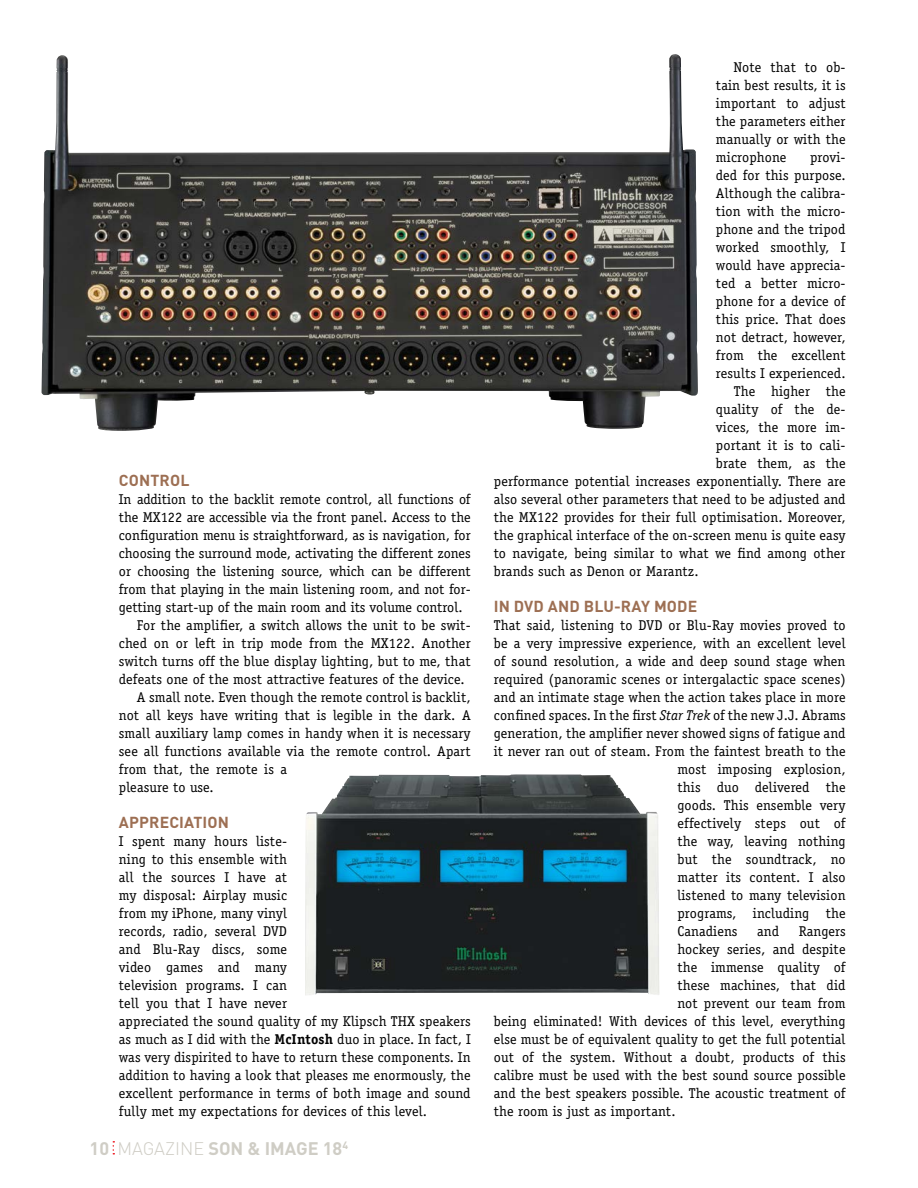
<style>
.page{position:relative;width:918px;height:1188px;background:#fff}
.page>*{position:absolute;margin:0;border:0;box-sizing:border-box;transform-origin:0 0}
.t1{font:700 18px "DIN";color:#cfcdc5}
.t2{font:700 15.75px "DIN";letter-spacing:.01em;color:#9d6f53}
.t3{font:14.25px/18px "Officina Serif";letter-spacing:.01em;color:#000}
.t4{font:14.25px "Officina Serif";letter-spacing:-.01em;color:#000}
.s1{font-weight:700}
.s2{font-weight:300}
.s3{font-style:italic}
</style>
<div class="page">
<img style="left:41px;top:55px;width:657px;height:376px">
<img style="left:305px;top:774px;width:354px;height:221px">
<p class="t1" style="left:90px;top:1137px;width:21px">10</p>
<p class="t2" style="left:119px;top:470px;width:72px">CONTROL</p>
<p class="t3" style="left:119px;top:490px;width:353px">In addition to the backlit remote control, all functions of</p>
<p class="t3" style="left:119px;top:508px;width:353px">the MX122 are accessible via the front panel. Access to the</p>
<p class="t3" style="left:119px;top:526px;width:353px">configuration menu is straightforward, as is navigation, for</p>
<p class="t3" style="left:119px;top:544px;width:353px">choosing the surround mode, activating the different zones</p>
<p class="t3" style="left:119px;top:562px;width:353px">or choosing the listening source, which can be different</p>
<p class="t3" style="left:119px;top:580px;width:353px">from that playing in the main listening room, and not for-</p>
<p class="t3" style="left:119px;top:598px;width:345px">getting start-up of the main room and its volume control.</p>
<p class="t3" style="left:137px;top:616px;width:335px">For the amplifier, a switch allows the unit to be swit-</p>
<p class="t3" style="left:119px;top:634px;width:353px">ched on or left in trip mode from the MX122. Another</p>
<p class="t3" style="left:119px;top:652px;width:353px">switch turns off the blue display lighting, but to me, that</p>
<p class="t3" style="left:119px;top:670px;width:347px">defeats one of the most attractive features of the device.</p>
<p class="t3" style="left:137px;top:688px;width:335px">A small note. Even though the remote control is backlit,</p>
<p class="t3" style="left:119px;top:706px;width:353px">not all keys have writing that is legible in the dark. A</p>
<p class="t3" style="left:119px;top:724px;width:353px">small auxiliary lamp comes in handy when it is necessary</p>
<p class="t3" style="left:119px;top:742px;width:353px">see all functions available via the remote control. Apart</p>
<p class="t3" style="left:119px;top:760px;width:170px">from that, the remote is a</p>
<p class="t3" style="left:119px;top:778px;width:96px">pleasure to use.</p>
<p class="t2" style="left:119px;top:812px;width:112px">APPRECIATION</p>
<p class="t3" style="left:119px;top:832px;width:353px">I spent many hours liste-<br>ning to this ensemble with<br>all the sources I have at<br>my disposal: Airplay music<br>from my iPhone, many vinyl<br>records, radio, several DVD<br>and Blu-Ray discs, some<br>video games and many<br>television programs. I can<br>tell you that I have never<br>appreciated the sound quality of my Klipsch THX speakers as much as I did with the <span class="s1">McIntosh</span> duo in place. In fact, I was very dispirited to have to return these components. In addition to having a look that pleases me enormously, the excellent performance in terms of both image and sound fully met my expectations for devices of this level.</p>
<p class="t1" style="left:117px;top:1137px;width:232px"><span class="s2">MAGAZINE</span> SON &amp; IMAGE 18<sup>4</sup></p>
<p class="t3" style="left:716px;top:58px;width:131px;text-align:justify;text-indent:18px">Note that to ob&shy;tain best results, it is important to adjust the parameters either manually or with the microphone</p>
<p class="t3" style="left:810px;top:148px;width:37px">provi-</p>
<p class="t3" style="left:716px;top:166px;width:131px">ded for this purpose.</p>
<p class="t3" style="left:716px;top:184px;width:131px">Although the calibra-</p>
<p class="t3" style="left:716px;top:202px;width:131px">tion with the micro-</p>
<p class="t3" style="left:716px;top:220px;width:131px">phone and the tripod</p>
<p class="t3" style="left:716px;top:238px;width:131px">worked smoothly, I</p>
<p class="t3" style="left:716px;top:256px;width:131px">would have apprecia-</p>
<p class="t3" style="left:716px;top:274px;width:131px">ted a better micro-</p>
<p class="t3" style="left:716px;top:292px;width:131px">phone for a device of</p>
<p class="t3" style="left:716px;top:310px;width:131px">this price. That does</p>
<p class="t4" style="left:716px;top:329px;width:131px">not detract, however,</p>
<p class="t3" style="left:716px;top:346px;width:131px">from the excellent</p>
<p class="t3" style="left:716px;top:364px;width:131px">results I experienced.</p>
<p class="t3" style="left:734px;top:382px;width:113px">The higher the</p>
<p class="t3" style="left:716px;top:400px;width:131px">quality of the de-</p>
<p class="t3" style="left:716px;top:418px;width:131px">vices, the more im-</p>
<p class="t3" style="left:716px;top:436px;width:131px">portant it is to cali-</p>
<p class="t3" style="left:716px;top:454px;width:131px">brate them, as the</p>
<p class="t3" style="left:494px;top:472px;width:353px">performance potential increases exponentially. There are</p>
<p class="t3" style="left:494px;top:490px;width:353px">also several other parameters that need to be adjusted and</p>
<p class="t3" style="left:494px;top:508px;width:353px">the MX122 provides for their full optimisation. Moreover,</p>
<p class="t3" style="left:494px;top:526px;width:353px">the graphical interface of the on-screen menu is quite easy</p>
<p class="t3" style="left:494px;top:544px;width:353px">to navigate, being similar to what we find among other</p>
<p class="t3" style="left:494px;top:562px;width:206px">brands such as Denon or Marantz.</p>
<p class="t2" style="left:494px;top:596px;width:205px">IN DVD AND BLU-RAY MODE</p>
<p class="t3" style="left:494px;top:616px;width:353px">That said, listening to DVD or Blu-Ray movies proved to</p>
<p class="t3" style="left:494px;top:634px;width:353px">be a very impressive experience, with an excellent level</p>
<p class="t3" style="left:494px;top:652px;width:353px">of sound resolution, a wide and deep sound stage when</p>
<p class="t3" style="left:494px;top:670px;width:353px">required (panoramic scenes or intergalactic space scenes)</p>
<p class="t3" style="left:494px;top:688px;width:353px">and an intimate stage when the action takes place in more</p>
<p class="t3" style="left:494px;top:706px;width:353px">confined spaces. In the first <span class="s3">Star Trek</span> of the new J.J. Abrams</p>
<p class="t3" style="left:494px;top:724px;width:353px">generation, the amplifier never showed signs of fatigue and</p>
<p class="t3" style="left:494px;top:742px;width:353px">it never ran out of steam. From the faintest breath to the</p>
<p class="t3" style="left:677px;top:760px;width:170px">most imposing explosion,</p>
<p class="t3" style="left:677px;top:778px;width:170px">this duo delivered the</p>
<p class="t3" style="left:677px;top:796px;width:170px">goods. This ensemble very</p>
<p class="t3" style="left:677px;top:814px;width:170px">effectively steps out of</p>
<p class="t3" style="left:677px;top:832px;width:170px">the way, leaving nothing</p>
<p class="t3" style="left:677px;top:850px;width:170px">but the soundtrack, no</p>
<p class="t3" style="left:677px;top:868px;width:170px">matter its content. I also</p>
<p class="t3" style="left:677px;top:886px;width:170px">listened to many television</p>
<p class="t3" style="left:677px;top:904px;width:170px">programs, including the</p>
<p class="t3" style="left:677px;top:922px;width:62px">Canadiens</p>
<p class="t3" style="left:757px;top:922px;width:23px">and</p>
<p class="t3" style="left:799px;top:922px;width:48px">Rangers</p>
<p class="t3" style="left:677px;top:940px;width:170px">hockey series, and despite</p>
<p class="t3" style="left:677px;top:958px;width:170px">the immense quality of</p>
<p class="t3" style="left:677px;top:976px;width:170px">these machines, that did</p>
<p class="t3" style="left:677px;top:994px;width:170px">not prevent our team from</p>
<p class="t3" style="left:494px;top:1012px;width:353px">being eliminated! With devices of this level, everything</p>
<p class="t3" style="left:494px;top:1030px;width:353px">else must be of equivalent quality to get the full potential</p>
<p class="t3" style="left:494px;top:1048px;width:353px">out of the system. Without a doubt, products of this</p>
<p class="t3" style="left:494px;top:1066px;width:353px">calibre must be used with the best sound source possible</p>
<p class="t3" style="left:494px;top:1084px;width:353px">and the best speakers possible. The acoustic treatment of</p>
<p class="t3" style="left:494px;top:1102px;width:183px">the room is just as important.</p>
</div>
